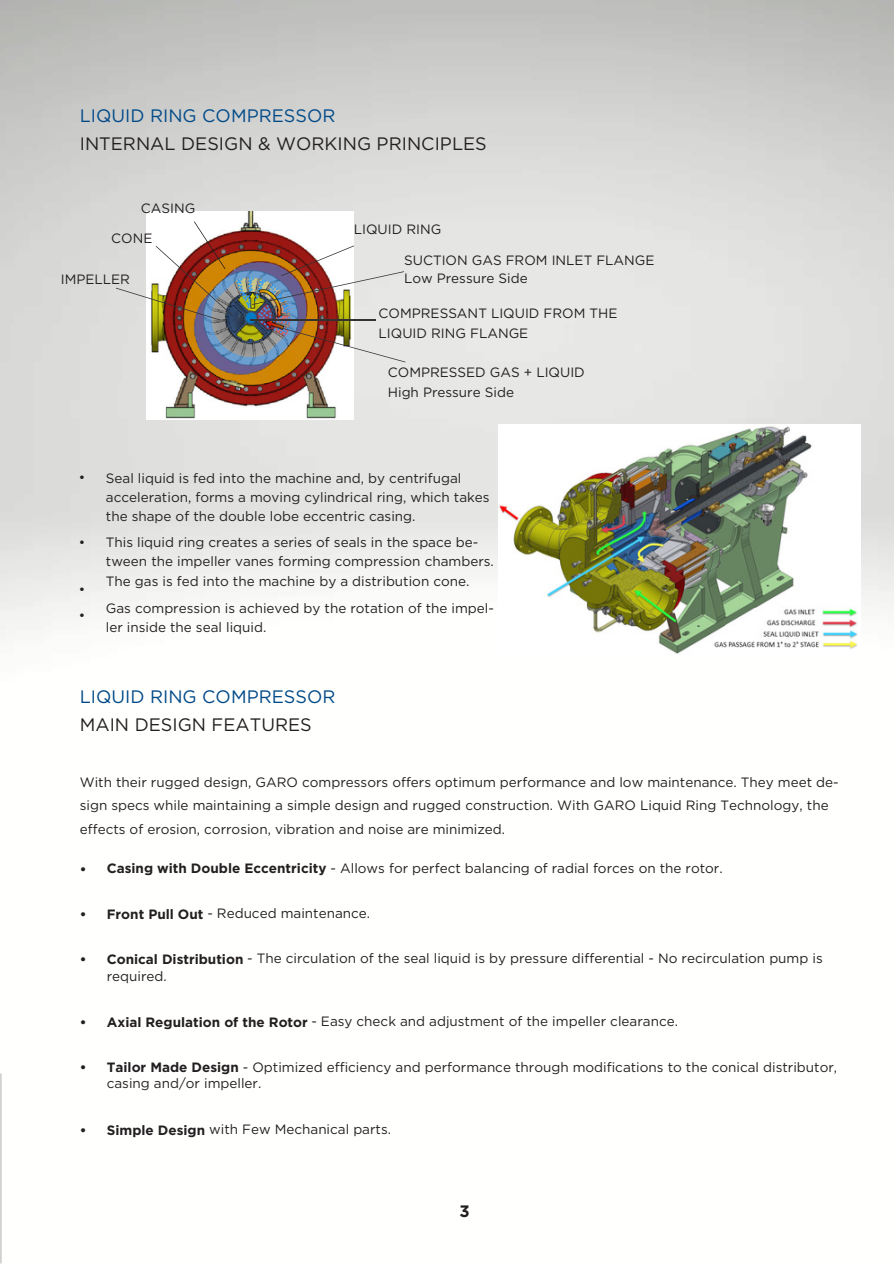
<style>
.page{position:relative;width:894px;height:1264px;background:#fff}
.page>*{position:absolute;margin:0;border:0;box-sizing:border-box;transform-origin:0 0}
.t1{font:18px/28.2px "Gotham";color:#231f20}
.t2{font:18px/28.2px "Gotham";color:#004a88}
.t3{font:700 16.5px "Gotham";color:#231f20}
.t4{font:13.5px/19.2px "Gotham";color:#231f20}
.t5{font:700 13.5px "Gotham";color:#231f20}
.s1{color:#004a88}
.s2{color:#231f20}
.s3{font-weight:700}
</style>
<div class="page">
<img style="left:0;top:0;width:893px;height:639px">
<svg style="left:0;top:1073px;width:2px;height:190px"></svg>
<img style="left:498px;top:425px;width:362px;height:229px">
<img style="left:147px;top:212px;width:207px;height:208px">
<img style="left:116px;top:221px;width:117px;height:99px">
<img style="left:276px;top:326px;width:129px;height:36px">
<hr style="left:250px;top:320px;width:125px;height:1px;background:#343133">
<img style="left:252px;top:245px;width:152px;height:60px">
<h3 class="t1" style="left:80px;top:101px;width:408px"><span class="s1">LIQUID RING COMPRESSOR<br></span>INTERNAL DESIGN &amp; WORKING PRINCIPLES</h3>
<h2 class="t4" style="left:141px;top:198px;width:56px">CASING</h2>
<p class="t4" style="left:111px;top:228px;width:43px">CONE</p>
<p class="t4" style="left:61px;top:269px;width:71px">IMPELLER</p>
<p class="t4" style="left:354px;top:219px;width:89px">LIQUID RING</p>
<p class="t4" style="left:404px;top:251px;width:252px">SUCTION GAS FROM INLET FLANGE</p>
<p class="t4" style="left:404px;top:269px;width:125px">Low Pressure Side</p>
<p class="t4" style="left:378px;top:303px;width:240px;line-height:20.2px">COMPRESSANT LIQUID FROM THE<br>LIQUID RING FLANGE</p>
<p class="t4" style="left:388px;top:362px;width:198px">COMPRESSED GAS + LIQUID</p>
<p class="t4" style="left:388px;top:383px;width:128px">High Pressure Side</p>
<h1 class="t4" style="left:79px;top:467px;width:8px">•</h1>
<h2 class="t4" style="left:79px;top:532px;width:8px">•</h2>
<p class="t4" style="left:79px;top:576px;width:8px;line-height:25.8px">• •</p>
<p class="t4" style="left:106px;top:468px;width:385px">Seal liquid is fed into the machine and, by centrifugal acceleration, forms a moving cylindrical ring, which takes the shape of the double lobe eccentric casing.</p>
<p class="t4" style="left:106px;top:532px;width:374px">This liquid ring creates a series of seals in the space be-</p>
<p class="t4" style="left:106px;top:551px;width:389px">tween the impeller vanes forming compression chambers.</p>
<p class="t4" style="left:106px;top:572px;width:365px">The gas is fed into the machine by a distribution cone.</p>
<p class="t4" style="left:106px;top:599px;width:389px">Gas compression is achieved by the rotation of the impel&shy;ler inside the seal liquid.</p>
<p class="t2" style="left:80px;top:682px;width:257px">LIQUID RING COMPRESSOR<br><span class="s2">MAIN DESIGN FEATURES</span></p>
<p class="t4" style="left:80px;top:770px;width:760px;line-height:23.7px">With their rugged design, GARO compressors offers optimum performance and low maintenance. They meet de&shy;sign specs while maintaining a simple design and rugged construction. With GARO Liquid Ring Technology, the effects of erosion, corrosion, vibration and noise are minimized.</p>
<p class="t5" style="left:80px;top:861px;width:8px">•</p>
<p class="t4" style="left:107px;top:859px;width:617px"><span class="s3">Casing with Double Eccentricity</span> - Allows for perfect balancing of radial forces on the rotor.</p>
<p class="t5" style="left:80px;top:905px;width:8px">•</p>
<h2 class="t4" style="left:107px;top:903px;width:265px"><span class="s3">Front Pull Out</span> - Reduced maintenance.</h2>
<p class="t5" style="left:80px;top:950px;width:8px">•</p>
<p class="t4" style="left:107px;top:948px;width:717px"><span class="s3">Conical Distribution</span> - The circulation of the seal liquid is by pressure differential - No recirculation pump is</p>
<h2 class="t4" style="left:107px;top:966px;width:62px">required.</h2>
<h3 class="t5" style="left:80px;top:1013px;width:8px">•</h3>
<h1 class="t4" style="left:107px;top:1011px;width:572px"><span class="s3">Axial Regulation of the Rotor</span> - Easy check and adjustment of the impeller clearance.</h1>
<p class="t5" style="left:80px;top:1058px;width:8px">•</p>
<h3 class="t4" style="left:107px;top:1058px;width:731px;line-height:16.8px"><span class="s3">Tailor Made Design</span> - Optimized efficiency and performance through modifications to the conical distributor, casing and/or impeller.</h3>
<p class="t5" style="left:80px;top:1121px;width:8px">•</p>
<h2 class="t4" style="left:107px;top:1119px;width:286px"><span class="s3">Simple Design</span> with Few Mechanical parts.</h2>
<p class="t3" style="left:459px;top:1201px;width:12px">3</p>
</div>
